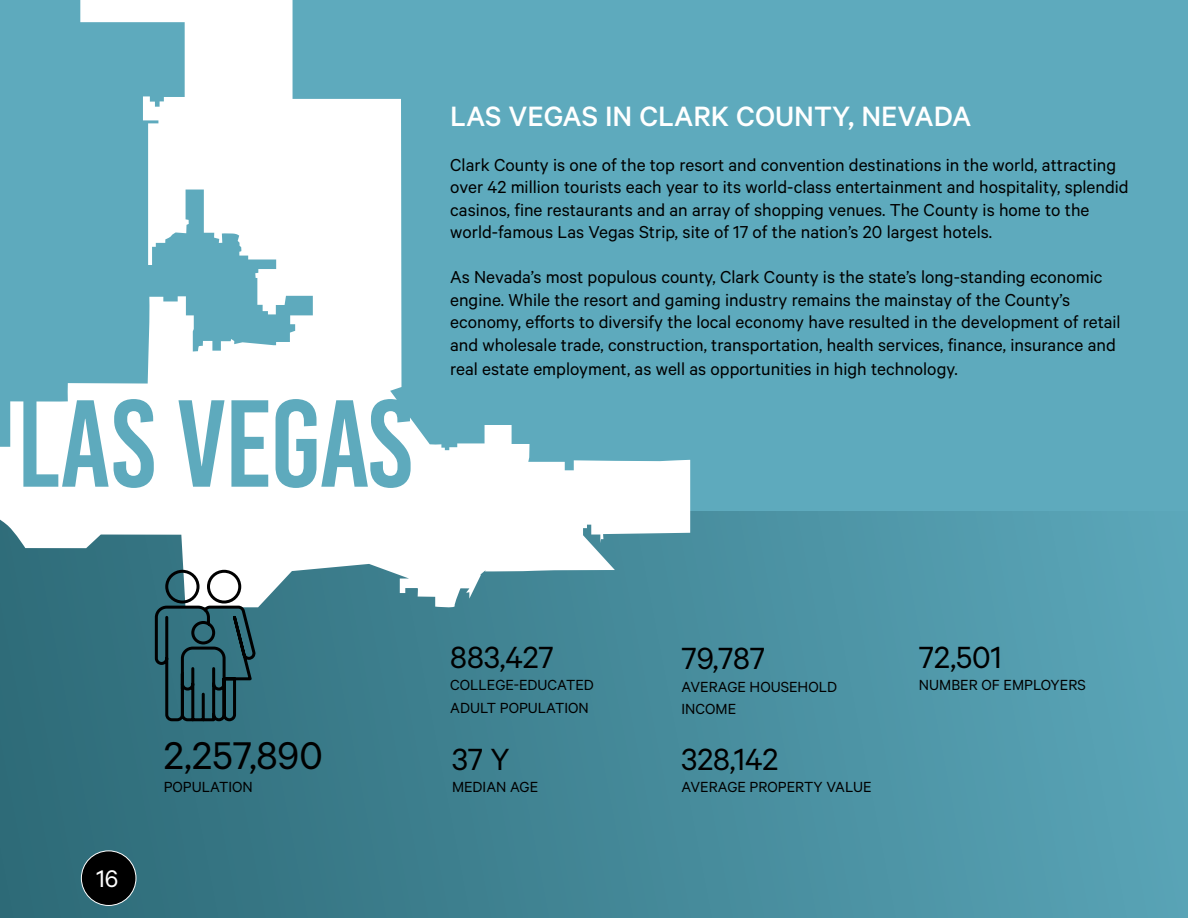
<style>
.page{position:relative;width:1188px;height:918px;background:#5eaabd}
.page>*{position:absolute;margin:0;border:0;box-sizing:border-box;transform-origin:0 0}
.t1{font:43.5px "Calibre";color:#000}
.t2{font:34.5px "Calibre";color:#000}
.t3{font:500 31.5px "Calibre";color:#fff}
.t4{font:27px "Calibre";color:#fff}
.t5{font:19.5px/23px "Calibre";color:#000}
.t6{font:16.5px/22.5px "Calibre";color:#000}
</style>
<div class="page">
<div style="left:0;top:511px;width:1188px;height:407px;background:linear-gradient(to right,#2d6a77,#5aa5b7)"></div>
<svg style="left:0;top:0;width:690px;height:609px"></svg>
<svg style="left:153px;top:568px;width:105px;height:155px;background:#48717a"></svg>
<div style="left:81px;top:851px;width:55px;height:54px;background:#000;border-radius:50%"></div>
<div style="left:81px;top:851px;width:55px;height:55px;border:1px solid #fff;border-radius:50%"></div>
<h3 class="t4" style="left:96px;top:863px;width:24px">16</h3>
<h1 class="t1" style="left:164px;top:731px;width:161px">2,257,890</h1>
<p class="t6" style="left:164px;top:775px;width:91px">POPULATION</p>
<h3 class="t3" style="left:450px;top:98px;width:523px">LAS VEGAS IN CLARK COUNTY, NEVADA</h3>
<p class="t5" style="left:450px;top:153px;width:680px;line-height:22.5px">Clark County is one of the top resort and convention destinations in the world, attracting over 42 million tourists each year to its world-class entertainment and hospitality, splendid casinos, fine restaurants and an array of shopping venues. The County is home to the world-famous Las Vegas Strip, site of 17 of the nation’s 20 largest hotels.</p>
<p class="t5" style="left:450px;top:265px;width:672px">As Nevada’s most populous county, Clark County is the state’s long-standing economic engine. While the resort and gaming industry remains the mainstay of the County’s economy, efforts to diversify the local economy have resulted in the development of retail and wholesale trade, construction, transportation, health services, finance, insurance and real estate employment, as well as opportunities in high technology.</p>
<h2 class="t2" style="left:450px;top:637px;width:105px">883,427</h2>
<p class="t6" style="left:450px;top:673px;width:145px">COLLEGE-EDUCATED<br>ADULT POPULATION</p>
<h2 class="t2" style="left:452px;top:739px;width:59px">37 Y</h2>
<p class="t6" style="left:452px;top:775px;width:88px">MEDIAN AGE</p>
<h2 class="t2" style="left:682px;top:638px;width:85px">79,787</h2>
<p class="t6" style="left:682px;top:675px;width:157px">AVERAGE HOUSEHOLD<br>INCOME</p>
<h2 class="t2" style="left:682px;top:739px;width:98px">328,142</h2>
<p class="t6" style="left:682px;top:775px;width:192px">AVERAGE PROPERTY VALUE</p>
<h2 class="t2" style="left:919px;top:637px;width:85px">72,501</h2>
<p class="t6" style="left:919px;top:673px;width:168px">NUMBER OF EMPLOYERS</p>
</div>
